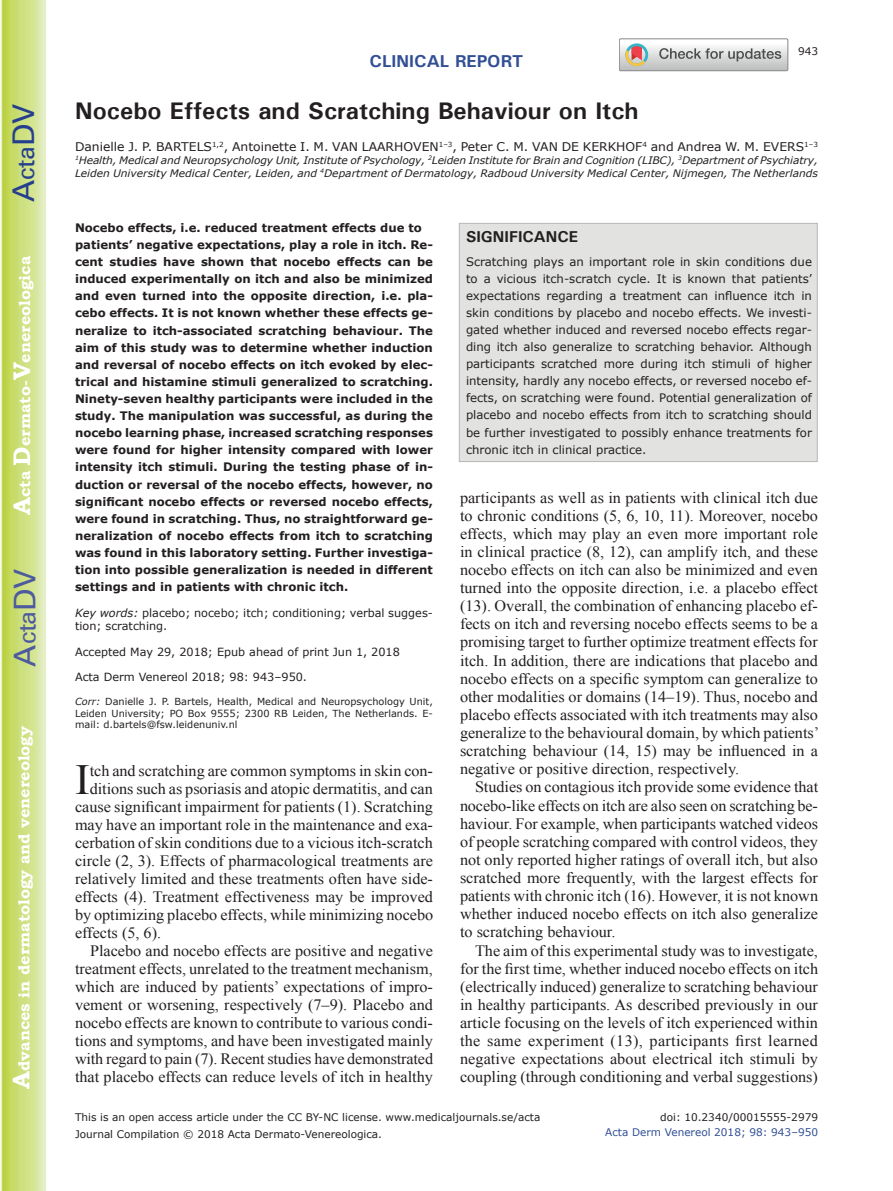
<style>
.page{position:relative;width:893px;height:1191px;background:#fff}
.page>*{position:absolute;margin:0;border:0;box-sizing:border-box;transform-origin:0 0}
.t1{font:42.9px "Times New Roman";color:#231f20}
.t2{font:30px "Univers";color:#4d5a9e}
.t3{font:30px "Univers";color:#253f8e}
.t4{font:700 24px "Univers";color:#231f20}
.t5{font:700 17.25px "Univers";color:#324f95}
.t6{font:15.75px/18.1px "Times New Roman";color:#231f20;text-align:justify}
.t7{font:700 15.75px "Bookman Old Style";color:#fff}
.t8{font:700 15.75px "Univers";color:#231f20}
.t9{font:12px "Verdana";color:#231f20}
.t10{font:700 11.7px/17.1px "Verdana";color:#231f20}
.t11{font:11.7px/17.1px "Verdana";color:#231f20;text-align:justify}
.t12{font:11.25px/13.5px "Verdana";color:#231f20}
.t13{font:10.5px/17px "Verdana";color:#231f20}
.t14{font:10.5px "Verdana";color:#324f95}
.t15{font:italic 10.35px/12.8px "Verdana";letter-spacing:-.01em;color:#231f20}
.t16{font:9.75px/11.7px "Verdana";color:#231f20;text-align:justify}
.s1{font-size:24px}
.s2{font-style:italic}
</style>
<div class="page">
<svg style="left:1px;top:0;width:45px;height:1191px;background:#cfe084"></svg>
<svg style="left:619px;top:39px;width:169px;height:32px"></svg>
<div style="left:459px;top:223px;width:359px;height:239px;background:#e2e2e1;border:1px solid #bab5b4"></div>
<h2 class="t3" style="left:6px;top:202px;width:100px;rotate:-90deg">A<span class="s1">cta</span>DV</h2>
<p class="t7" style="left:15px;top:515px;width:260px;rotate:-90deg"><span class="s1">A</span>cta <span class="s1">D</span>ermato-<span class="s1">V</span>enereologica</p>
<h2 class="t2" style="left:7px;top:666px;width:100px;rotate:-90deg">A<span class="s1">cta</span>DV</h2>
<p class="t7" style="left:15px;top:1088px;width:364px;rotate:-90deg"><span class="s1">A</span>dvances in dermatology and venereology</p>
<p class="t5" style="left:370px;top:50px;width:155px">CLINICAL REPORT</p>
<p class="t13" style="left:798px;top:42px;width:22px">943</p>
<h3 class="t4" style="left:75px;top:95px;width:565px">Nocebo Effects and Scratching Behaviour on Itch</h3>
<p class="t9" style="left:75px;top:139px;width:744px">Danielle J. P. BARTELS<sup>1,2</sup>, Antoinette I. M. VAN LAARHOVEN<sup>1–3</sup>, Peter C. M. VAN DE KERKHOF<sup>4</sup> and Andrea W. M. EVERS<sup>1–3</sup></p>
<p class="t15" style="left:75px;top:153px;width:745px"><sup>1</sup>Health, Medical and Neuropsychology Unit, Institute of Psychology, <sup>2</sup>Leiden Institute for Brain and Cognition (LIBC), <sup>3</sup>Department of Psychiatry,<br>Leiden University Medical Center, Leiden, and <sup>4</sup>Department of Dermatology, Radboud University Medical Center, Nijmegen, The Netherlands</p>
<p class="t10" style="left:75px;top:219px;width:359px">Nocebo effects, i.e. reduced treatment effects due to patients’ negative expectations, play a role in itch. Re&shy;cent studies have shown that nocebo effects can be induced experimentally on itch and also be minimized and even turned into the opposite direction, i.e. pla&shy;cebo effects. It is not known whether these effects ge&shy;neralize to itch-associated scratching behaviour. The aim of this study was to determine whether induction and reversal of nocebo effects on itch evoked by elec&shy;trical and histamine stimuli generalized to scratching.<br>Ninety-seven healthy participants were included in the study. The manipulation was successful, as during the nocebo learning phase, increased scratching responses were found for higher intensity compared with lower intensity itch stimuli. During the testing phase of in&shy;duction or reversal of the nocebo effects, however, no significant nocebo effects or reversed nocebo effects, were found in scratching. Thus, no straightforward ge&shy;neralization of nocebo effects from itch to scratching was found in this laboratory setting. Further investiga&shy;tion into possible generalization is needed in different settings and in patients with chronic itch.</p>
<p class="t12" style="left:75px;top:605px;width:359px"><span class="s2">Key words:</span> placebo; nocebo; itch; conditioning; verbal sugges&shy;tion; scratching.</p>
<p class="t12" style="left:75px;top:644px;width:326px">Accepted May 29, 2018; Epub ahead of print Jun 1, 2018</p>
<p class="t12" style="left:75px;top:670px;width:234px">Acta Derm Venereol 2018; 98: 943–950.</p>
<p class="t16" style="left:75px;top:695px;width:359px"><span class="s2">Corr:</span> Danielle J. P. Bartels, Health, Medical and Neuropsychology Unit, Leiden University; PO Box 9555; 2300 RB Leiden, The Netherlands. E&shy;mail: d.bartels@fsw.leidenuniv.nl</p>
<h1 class="t1" style="left:75px;top:751px;width:16px">I</h1>
<p class="t6" style="left:90px;top:761px;width:345px">tch and scratching are common symptoms in skin con-</p>
<p class="t6" style="left:90px;top:779px;width:345px">ditions such as psoriasis and atopic dermatitis, and can</p>
<p class="t6" style="left:75px;top:797px;width:360px">cause significant impairment for patients (1). Scratching</p>
<p class="t6" style="left:75px;top:815px;width:359px">may have an important role in the maintenance and exa-</p>
<p class="t6" style="left:75px;top:833px;width:359px">cerbation of skin conditions due to a vicious itch-scratch</p>
<p class="t6" style="left:75px;top:851px;width:360px">circle (2, 3). Effects of pharmacological treatments are</p>
<p class="t6" style="left:75px;top:869px;width:360px">relatively limited and these treatments often have side-</p>
<p class="t6" style="left:75px;top:887px;width:360px">effects (4). Treatment effectiveness may be improved</p>
<p class="t6" style="left:75px;top:905px;width:360px">by optimizing placebo effects, while minimizing nocebo</p>
<p class="t6" style="left:75px;top:923px;width:88px">effects (5, 6).</p>
<p class="t6" style="left:90px;top:941px;width:345px">Placebo and nocebo effects are positive and negative</p>
<p class="t6" style="left:75px;top:959px;width:359px">treatment effects, unrelated to the treatment mechanism,</p>
<p class="t6" style="left:75px;top:977px;width:359px">which are induced by patients’ expectations of impro-</p>
<p class="t6" style="left:75px;top:995px;width:359px">vement or worsening, respectively (7–9). Placebo and</p>
<p class="t6" style="left:75px;top:1013px;width:359px">nocebo effects are known to contribute to various condi-</p>
<p class="t6" style="left:75px;top:1031px;width:359px">tions and symptoms, and have been investigated mainly</p>
<p class="t6" style="left:75px;top:1049px;width:360px">with regard to pain (7). Recent studies have demonstrated</p>
<p class="t6" style="left:75px;top:1067px;width:360px">that placebo effects can reduce levels of itch in healthy</p>
<p class="t8" style="left:466px;top:227px;width:114px">SIGNIFICANCE</p>
<p class="t11" style="left:466px;top:252px;width:347px">Scratching plays an important role in skin conditions due to a vicious itch-scratch cycle. It is known that patients’ expectations regarding a treatment can influence itch in skin conditions by placebo and nocebo effects. We investi&shy;gated whether induced and reversed nocebo effects regar&shy;ding itch also generalize to scratching behavior. Although participants scratched more during itch stimuli of higher intensity, hardly any nocebo effects, or reversed nocebo ef&shy;fects, on scratching were found. Potential generalization of placebo and nocebo effects from itch to scratching should be further investigated to possibly enhance treatments for chronic itch in clinical practice.</p>
<p class="t6" style="left:460px;top:488px;width:361px">participants as well as in patients with clinical itch due to chronic conditions (5, 6, 10, 11). Moreover, nocebo effects, which may play an even more important role in clinical practice (8, 12), can amplify itch, and these nocebo effects on itch can also be minimized and even turned into the opposite direction, i.e. a placebo effect (13). Overall, the combination of enhancing placebo ef&shy;fects on itch and reversing nocebo effects seems to be a promising target to further optimize treatment effects for itch. In addition, there are indications that placebo and nocebo effects on a specific symptom can generalize to other modalities or domains (14–19). Thus, nocebo and placebo effects associated with itch treatments may also generalize to the behavioural domain, by which patients’ scratching behaviour (14, 15) may be influenced in a negative or positive direction, respectively.</p>
<p class="t6" style="left:460px;top:778px;width:360px;text-indent:15px">Studies on contagious itch provide some evidence that nocebo-like effects on itch are also seen on scratching be&shy;haviour. For example, when participants watched videos of people scratching compared with control videos, they not only reported higher ratings of overall itch, but also scratched more frequently, with the largest effects for patients with chronic itch (16). However, it is not known whether induced nocebo effects on itch also generalize to scratching behaviour.</p>
<p class="t6" style="left:460px;top:941px;width:360px;text-indent:15px">The aim of this experimental study was to investigate, for the first time, whether induced nocebo effects on itch (electrically induced) generalize to scratching behaviour in healthy participants. As described previously in our article focusing on the levels of itch experienced within the same experiment (13), participants first learned negative expectations about electrical itch stimuli by coupling (through conditioning and verbal suggestions)</p>
<p class="t13" style="left:75px;top:1108px;width:467px">This is an open access article under the CC BY-NC license. www.medicaljournals.se/acta<br>Journal Compilation © 2018 Acta Dermato-Venereologica.</p>
<p class="t13" style="left:660px;top:1108px;width:159px">doi: 10.2340/00015555-2979</p>
<p class="t14" style="left:605px;top:1125px;width:214px">Acta Derm Venereol 2018; 98: 943–950</p>
</div>
